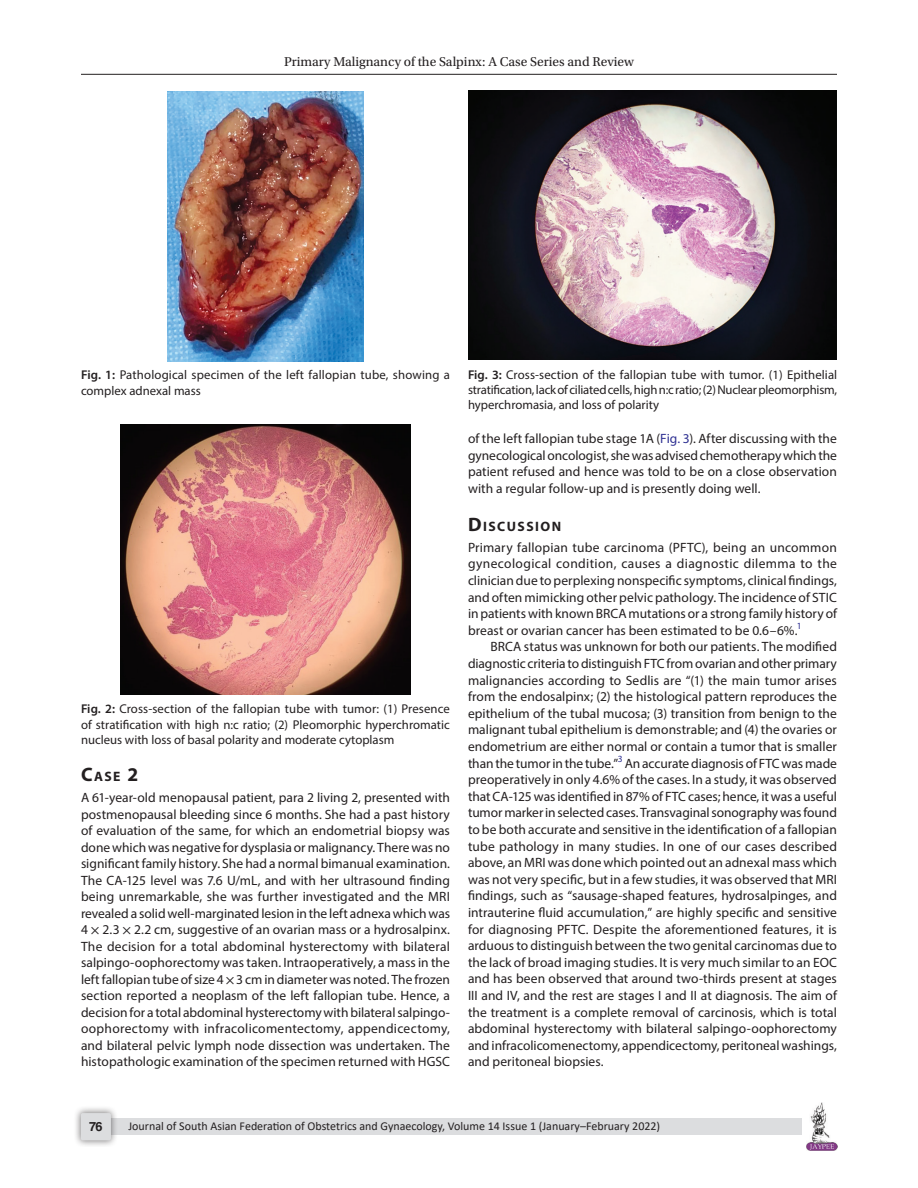
<style>
.page{position:relative;width:918px;height:1188px;background:#fff}
.page>*{position:absolute;margin:0;border:0;box-sizing:border-box;transform-origin:0 0}
.Head-1{font:700 13.65px "Myriad Pro";letter-spacing:.105em;color:#231f20}
.Para-NoIndent{font:13.5px/16.5px "Myriad Pro";letter-spacing:.005em;color:#231f20;text-align:justify}
.Para-Indent{font:13.5px/16.6px "Myriad Pro";color:#231f20;text-align:justify}
.t1{font:13.5px "Utopia Std";color:#231f20}
.FigCaption{font:12.75px/15.3px "Myriad Pro";color:#231f20;text-align:justify}
.t2{font:700 12.75px "Helvetica LT Std";color:#231f20}
.t3{font:12px "Calibri";color:#231f20}
.s1{font-weight:600}
.s2{font-size:19.5px}
.s3{font-family:"STIX General"}
.s4{color:#2e3092}
</style>
<div class="page">
<hr style="left:81px;top:74px;width:756px;height:1px;background:#231f20">
<img style="left:807px;top:1103px;width:30px;height:48px">
<div style="left:96px;top:1119px;width:706px;height:16px;background:#dcdddf"></div>
<div style="left:73px;top:1106px;width:45px;height:41px;background:#231f20;opacity:.61"></div>
<div style="left:81px;top:1113px;width:30px;height:27px;background:#dcdddf;border-radius:2px"></div>
<img style="left:121px;top:425px;width:289px;height:270px">
<img style="left:469px;top:90px;width:367px;height:270px">
<img style="left:167px;top:91px;width:197px;height:270px">
<p class="t1" style="left:284px;top:55px;width:351px">Primary Malignancy of the Salpinx: A Case Series and Review</p>
<p class="FigCaption" style="left:81px;top:367px;width:371px"><span class="s1">Fig. 1:</span> Pathological specimen of the left fallopian tube, showing a complex adnexal mass</p>
<p class="FigCaption" style="left:81px;top:701px;width:370px"><span class="s1">Fig. 2:</span> Cross-section of the fallopian tube with tumor: (1) Presence of stratification with high n:c ratio; (2) Pleomorphic hyperchromatic nucleus with loss of basal polarity and moderate cytoplasm</p>
<p class="Head-1" style="left:81px;top:768px;width:59px"><span class="s2">C</span>ASE <span class="s2">2</span></p>
<p class="Para-NoIndent" style="left:81px;top:789px;width:371px">A 61-year-old menopausal patient, para 2 living 2, presented with postmenopausal bleeding since 6 months. She had a past history of evaluation of the same, for which an endometrial biopsy was done which was negative for dysplasia or malignancy. There was no significant family history. She had a normal bimanual examination.<br>The CA-125 level was 7.6 U/mL, and with her ultrasound finding being unremarkable, she was further investigated and the MRI revealed a solid well-marginated lesion in the left adnexa which was 4 <span class="s3">×</span> 2.3 <span class="s3">×</span> 2.2 cm, suggestive of an ovarian mass or a hydrosalpinx.<br>The decision for a total abdominal hysterectomy with bilateral salpingo-oophorectomy was taken. Intraoperatively, a mass in the left fallopian tube of size 4 <span class="s3">×</span> 3 cm in diameter was noted. The frozen section reported a neoplasm of the left fallopian tube. Hence, a decision for a total abdominal hysterectomy with bilateral salpingo&shy;oophorectomy with infracolicomentectomy, appendicectomy, and bilateral pelvic lymph node dissection was undertaken. The histopathologic examination of the specimen returned with HGSC</p>
<p class="FigCaption" style="left:468px;top:366px;width:371px"><span class="s1">Fig. 3:</span> Cross-section of the fallopian tube with tumor. (1) Epithelial stratification, lack of ciliated cells, high n:c ratio; (2) Nuclear pleomorphism, hyperchromasia, and loss of polarity</p>
<p class="Para-NoIndent" style="left:468px;top:430px;width:371px">of the left fallopian tube stage 1A (<span class="s4">Fig. 3</span>). After discussing with the gynecological oncologist, she was advised chemotherapy which the patient refused and hence was told to be on a close observation with a regular follow-up and is presently doing well.</p>
<p class="Head-1" style="left:468px;top:517px;width:95px"><span class="s2">D</span>ISCUSSION</p>
<p class="Para-NoIndent" style="left:468px;top:539px;width:371px">Primary fallopian tube carcinoma (PFTC), being an uncommon gynecological condition, causes a diagnostic dilemma to the clinician due to perplexing nonspecific symptoms, clinical findings, and often mimicking other pelvic pathology. The incidence of STIC in patients with known BRCA mutations or a strong family history of breast or ovarian cancer has been estimated to be 0.6–6%.<sup>1</sup></p>
<p class="Para-Indent" style="left:468px;top:638px;width:371px;text-indent:22px">BRCA status was unknown for both our patients. The modified diagnostic criteria to distinguish FTC from ovarian and other primary malignancies according to Sedlis are “(1) the main tumor arises from the endosalpinx; (2) the histological pattern reproduces the epithelium of the tubal mucosa; (3) transition from benign to the malignant tubal epithelium is demonstrable; and (4) the ovaries or endometrium are either normal or contain a tumor that is smaller than the tumor in the tube.”<sup>3</sup> An accurate diagnosis of FTC was made preoperatively in only 4.6% of the cases. In a study, it was observed that CA-125 was identified in 87% of FTC cases; hence, it was a useful tumor marker in selected cases. Transvaginal sonography was found to be both accurate and sensitive in the identification of a fallopian tube pathology in many studies. In one of our cases described above, an MRI was done which pointed out an adnexal mass which was not very specific, but in a few studies, it was observed that MRI findings, such as “sausage-shaped features, hydrosalpinges, and intrauterine fluid accumulation,” are highly specific and sensitive for diagnosing PFTC. Despite the aforementioned features, it is arduous to distinguish between the two genital carcinomas due to the lack of broad imaging studies. It is very much similar to an EOC and has been observed that around two-thirds present at stages III and IV, and the rest are stages I and II at diagnosis. The aim of the treatment is a complete removal of carcinosis, which is total abdominal hysterectomy with bilateral salpingo-oophorectomy and infracolicomenectomy, appendicectomy, peritoneal washings, and peritoneal biopsies.</p>
<p class="t2" style="left:89px;top:1119px;width:15px">76</p>
<p class="t3" style="left:128px;top:1117px;width:533px">Journal of South Asian Federation of Obstetrics and Gynaecology, Volume 14 Issue 1 (January–February 2022)</p>
</div>
